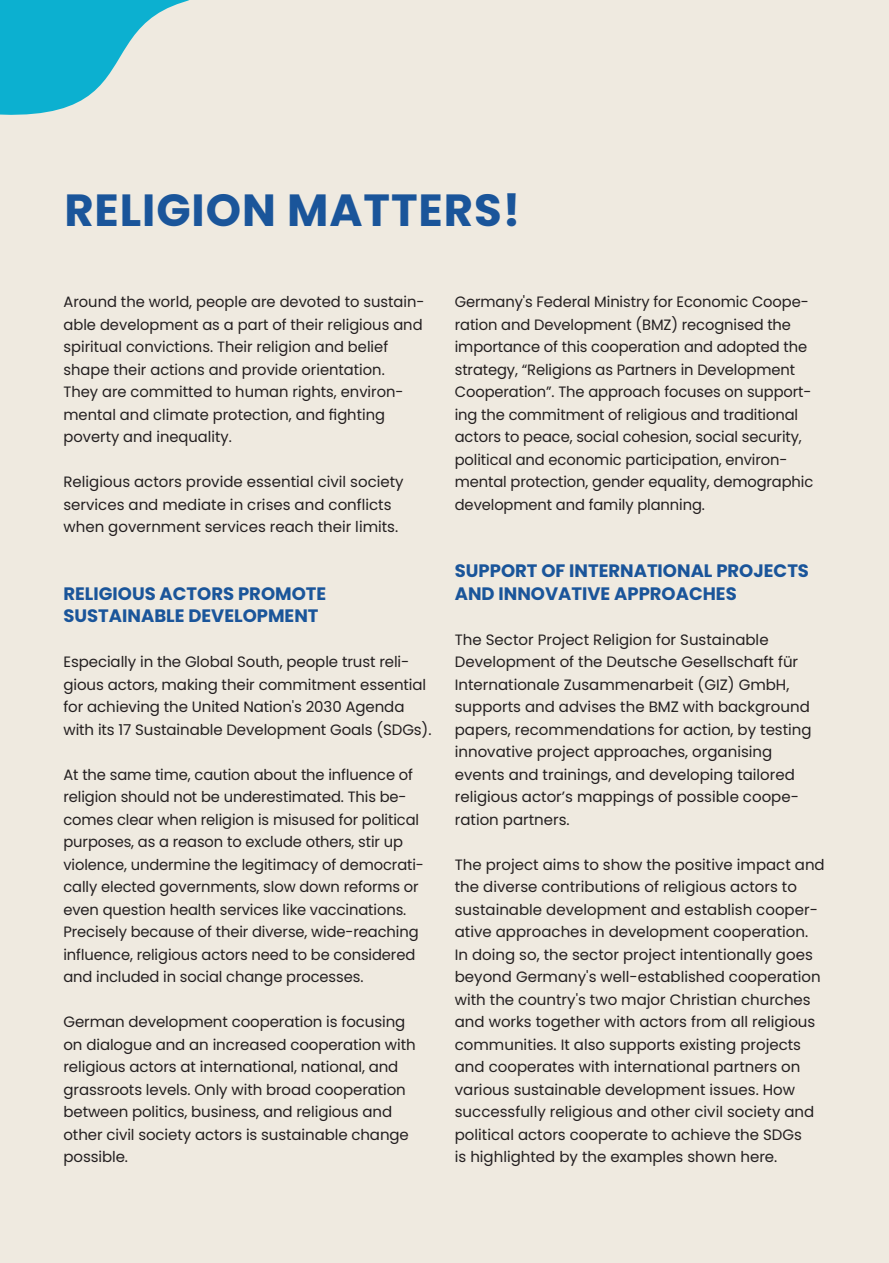
<style>
.page{position:relative;width:889px;height:1263px;background:#efeae0}
.page>*{position:absolute;margin:0;border:0;box-sizing:border-box;transform-origin:0 0}
.t1{font:700 45px "Poppins";letter-spacing:.02em;color:#1a559a}
.t2{font:700 18px/22.5px "Poppins";color:#1a559a}
.t3{font:15px/22.5px "Poppins";color:#231f20}
</style>
<div class="page">
<svg style="left:0;top:0;width:189px;height:115px;fill:#0cb0d0"></svg>
<h1 class="t1" style="left:64px;top:190px;width:457px">RELIGION MATTERS!</h1>
<p class="t3" style="left:63px;top:291px;width:362px">Around the world, people are devoted to sustain&shy;able development as a part of their religious and spiritual convictions. Their religion and belief shape their actions and provide orientation.<br>They are committed to human rights, environ&shy;mental and climate protection, and fighting poverty and inequality.</p>
<p class="t3" style="left:63px;top:471px;width:342px">Religious actors provide essential civil society services and mediate in crises and conflicts when government services reach their limits.</p>
<p class="t2" style="left:63px;top:584px;width:264px">RELIGIOUS ACTORS PROMOTE<br>SUSTAINABLE DEVELOPMENT</p>
<p class="t3" style="left:63px;top:651px;width:369px">Especially in the Global South, people trust reli&shy;gious actors, making their commitment essential for achieving the United Nation's 2030 Agenda with its 17 Sustainable Development Goals (SDGs).</p>
<p class="t3" style="left:63px;top:763px;width:360px">At the same time, caution about the influence of religion should not be underestimated. This be&shy;comes clear when religion is misused for political purposes, as a reason to exclude others, stir up violence, undermine the legitimacy of democrati&shy;cally elected governments, slow down reforms or even question health services like vaccinations.<br>Precisely because of their diverse, wide-reaching influence, religious actors need to be considered and included in social change processes.</p>
<p class="t3" style="left:63px;top:1011px;width:354px">German development cooperation is focusing on dialogue and an increased cooperation with religious actors at international, national, and grassroots levels. Only with broad cooperation between politics, business, and religious and other civil society actors is sustainable change possible.</p>
<p class="t3" style="left:455px;top:291px;width:360px">Germany's Federal Ministry for Economic Coope&shy;ration and Development (BMZ) recognised the importance of this cooperation and adopted the strategy, “Religions as Partners in Development Cooperation”. The approach focuses on support&shy;ing the commitment of religious and traditional actors to peace, social cohesion, social security, political and economic participation, environ&shy;mental protection, gender equality, demographic development and family planning.</p>
<p class="t2" style="left:455px;top:561px;width:356px">SUPPORT OF INTERNATIONAL PROJECTS<br>AND INNOVATIVE APPROACHES</p>
<p class="t3" style="left:455px;top:628px;width:358px">The Sector Project Religion for Sustainable Development of the Deutsche Gesellschaft für Internationale Zusammenarbeit (GIZ) GmbH, supports and advises the BMZ with background papers, recommendations for action, by testing innovative project approaches, organising events and trainings, and developing tailored religious actor’s mappings of possible coope&shy;ration partners.</p>
<p class="t3" style="left:455px;top:853px;width:371px">The project aims to show the positive impact and the diverse contributions of religious actors to sustainable development and establish cooper&shy;ative approaches in development cooperation.<br>In doing so, the sector project intentionally goes beyond Germany's well-established cooperation with the country's two major Christian churches and works together with actors from all religious communities. It also supports existing projects and cooperates with international partners on various sustainable development issues. How successfully religious and other civil society and political actors cooperate to achieve the SDGs<br>is highlighted by the examples shown here.</p>
</div>
